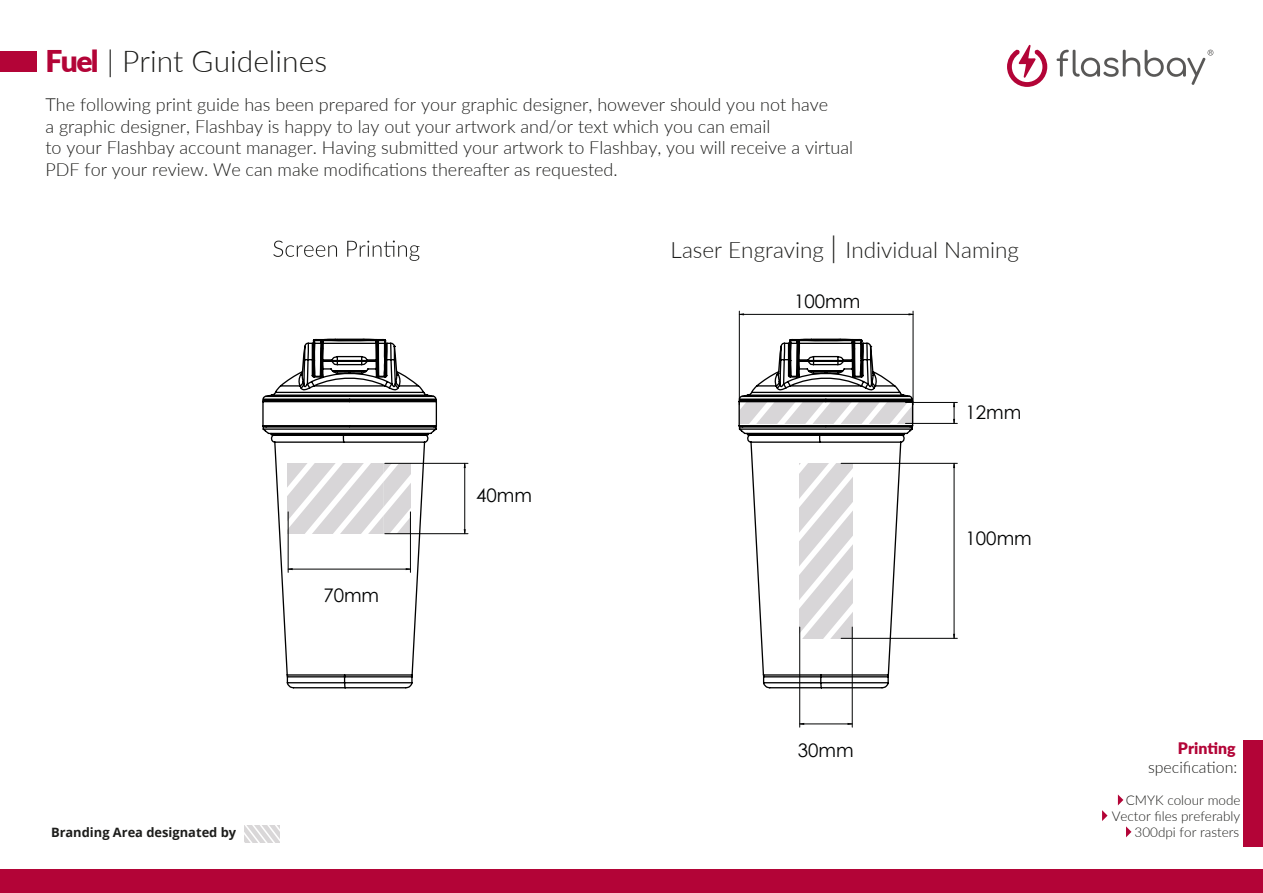
<style>
.page{position:relative;width:1263px;height:893px;background:#fff}
.page>*{position:absolute;margin:0;border:0;box-sizing:border-box;transform-origin:0 0}
.t1{font:300 30px "Lato";color:#1d1d1b}
.t2{font:300 22.5px "Lato";color:#1d1d1b}
.t3{font:18.75px "Century Gothic";color:#010202}
.t4{font:300 18px/21.6px "Lato";color:#1d1d1b}
.t5{font:300 15.9px "Lato";color:#1d1d1b}
.t6{font:900 15.9px "Lato";color:#b30437}
.t7{font:300 13.5px/16.2px "Lato";color:#1d1d1b;text-align:right}
.t8{font:700 12.9px "Open Sans";color:#1d1d1b}
.s1{font-weight:900;color:#b30437}
.s2{font-size:30px}
</style>
<div class="page">
<div style="left:1px;top:869px;width:1262px;height:24px;background:#b30437"></div>
<div style="left:1243px;top:740px;width:20px;height:106px;background:#b30437"></div>
<svg style="left:1118px;top:794px;width:5px;height:11px"></svg>
<svg style="left:1102px;top:810px;width:6px;height:11px"></svg>
<svg style="left:1126px;top:826px;width:5px;height:11px"></svg>
<svg style="left:1007px;top:44px;width:40px;height:43px"></svg>
<svg style="left:1057px;top:50px;width:156px;height:35px"></svg>
<div style="left:0;top:51px;width:37px;height:21px;background:#b30437"></div>
<svg style="left:245px;top:825px;width:34px;height:17px"></svg>
<hr style="left:800px;top:724px;width:52px;height:1px;background:#010202">
<hr style="left:852px;top:627px;width:1px;height:100px;background:#010202">
<hr style="left:799px;top:627px;width:1px;height:100px;background:#010202">
<hr style="left:906px;top:402px;width:51px;height:1px;background:#010202">
<hr style="left:906px;top:423px;width:51px;height:1px;background:#010202">
<svg style="left:953px;top:401px;width:2px;height:23px"></svg>
<hr style="left:954px;top:463px;width:1px;height:175px;background:#010202">
<hr style="left:841px;top:463px;width:116px;height:1px;background:#010202">
<hr style="left:841px;top:638px;width:116px;height:1px;background:#010202">
<hr style="left:464px;top:463px;width:1px;height:71px;background:#010202">
<hr style="left:385px;top:463px;width:83px;height:1px;background:#010202">
<hr style="left:385px;top:533px;width:83px;height:1px;background:#010202">
<svg style="left:262px;top:240px;width:176px;height:449px"></svg>
<svg style="left:738px;top:310px;width:176px;height:379px"></svg>
<h1 class="t1" style="left:45px;top:40px;width:283px"><span class="s1">Fuel</span> | Print Guidelines</h1>
<p class="t4" style="left:45px;top:93px;width:809px">The following print guide has been prepared for your graphic designer, however should you not have<br>a graphic designer, Flashbay is happy to lay out your artwork and/or text which you can email<br>to your Flashbay account manager. Having submitted your artwork to Flashbay, you will receive a virtual PDF for your review. We can make modifications thereafter as requested.</p>
<p class="t2" style="left:671px;top:234px;width:350px">Laser Engraving <span class="s2">|</span> Individual Naming</p>
<p class="t3" style="left:794px;top:288px;width:68px">100mm</p>
<p class="t3" style="left:323px;top:582px;width:57px">70mm</p>
<p class="t8" style="left:51px;top:823px;width:187px">Branding Area designated by</p>
<p class="t3" style="left:476px;top:482px;width:57px">40mm</p>
<p class="t3" style="left:798px;top:737px;width:57px">30mm</p>
<p class="t3" style="left:966px;top:399px;width:57px">12mm</p>
<p class="t3" style="left:966px;top:525px;width:68px">100mm</p>
<p class="t6" style="left:1178px;top:736px;width:59px">Printing</p>
<p class="t5" style="left:1148px;top:756px;width:91px">specification:</p>
<p class="t7" style="left:1112px;top:791px;width:130px">CMYK colour mode<br>Vector files preferably<br>300dpi for rasters</p>
</div>
